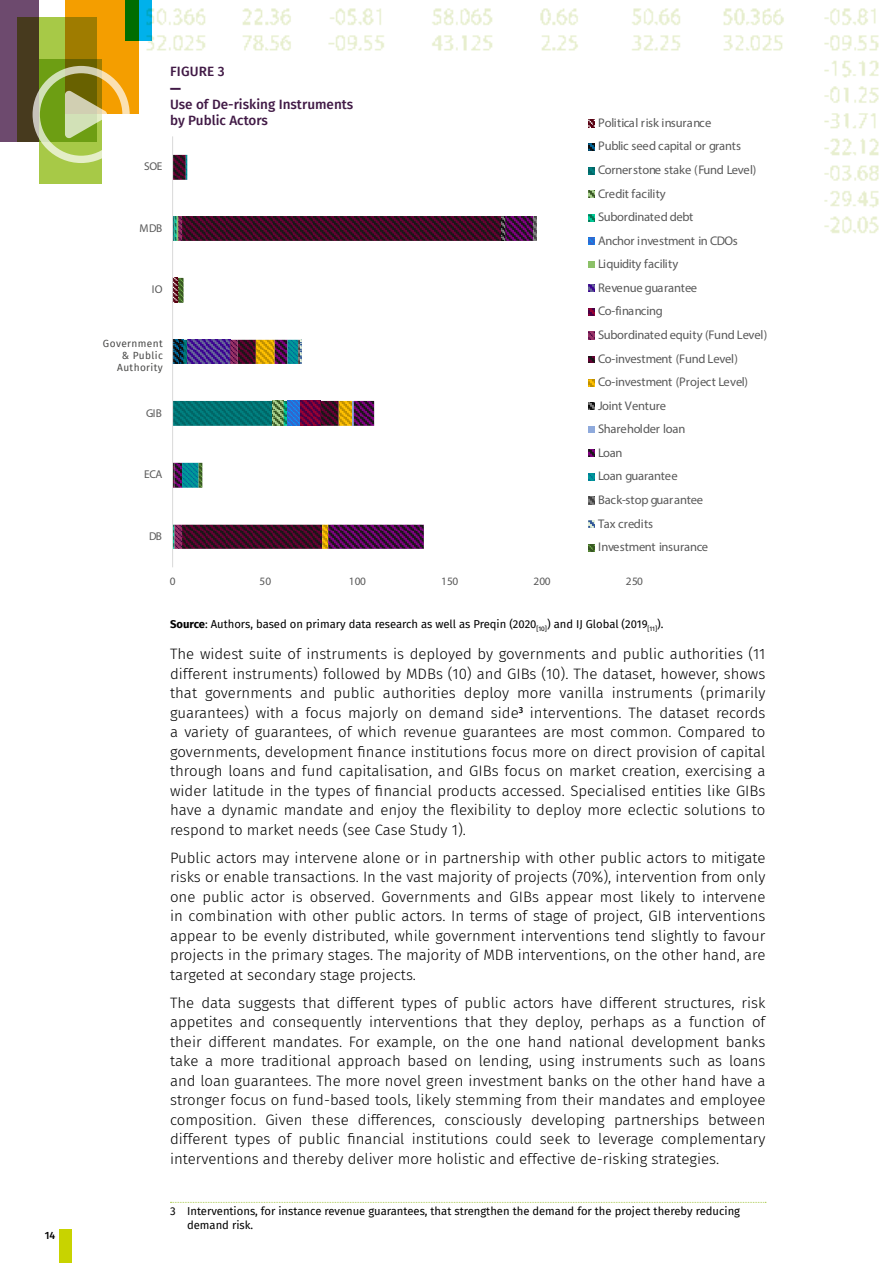
<style>
.page{position:relative;width:893px;height:1263px;background:#fff}
.page>*{position:absolute;margin:0;border:0;box-sizing:border-box;transform-origin:0 0}
.t1{font:300 15px/19.5px "Fira Sans";color:#000;text-align:justify}
.t2{font:500 13.5px/16.2px "Fira Sans";color:#411a46}
.t3{font:900 13.5px "Fira Sans";color:#411a46}
.t4{font:12.6px/23.5px "Myriad Pro";letter-spacing:-.02em;color:#595959}
.t5{font:11.25px/13.5px "Fira Sans";color:#000}
.t6{font:11.25px/21.1px "Myriad Pro";letter-spacing:-.02em;color:#595959}
.t7{font:11.25px "Myriad Pro";color:#595959}
.t8{font:500 10.5px "Fira Sans";color:#000}
.t9{font:10.05px/12.1px "Fira Sans";letter-spacing:.04em;color:#4a4a49;text-align:right}
.s1{font-weight:700}
</style>
<div class="page">
<div style="left:60px;top:1229px;width:12px;height:34px;background:#c8d300"></div>
<img style="left:138px;top:8px;width:741px;height:225px">
<div style="left:128px;top:60px;width:680px;height:1046px;background:#fff"></div>
<svg style="left:101px;top:136px;width:436px;height:432px"></svg>
<div style="left:44px;top:333px;width:124px;height:38px;background:#fff"></div>
<svg style="left:170px;top:1202px;width:596px;height:1px"></svg>
<svg style="left:588px;top:119px;width:7px;height:433px"></svg>
<div style="left:39px;top:60px;width:62px;height:124px;background:#a7c947"></div>
<div style="left:0;top:0;width:39px;height:141px;background:#6d4a6e"></div>
<svg style="left:138px;top:0;width:14px;height:41px"></svg>
<svg style="left:65px;top:0;width:73px;height:114px;background:#ce9600"></svg>
<svg style="left:17px;top:17px;width:79px;height:124px;background:#756f1d"></svg>
<svg style="left:33px;top:66px;width:97px;height:97px"></svg>
<p class="t2" style="left:170px;top:63px;width:56px">FIGURE 3</p>
<p class="t3" style="left:170px;top:76px;width:12px">—</p>
<p class="t2" style="left:170px;top:95px;width:185px">Use of De-risking Instruments by Public Actors</p>
<p class="t4" style="left:598px;top:111px;width:171px">Political risk insurance<br>Public seed capital or grants<br>Cornerstone stake (Fund Level)<br>Credit facility<br>Subordinated debt<br>Anchor investment in CDOs<br>Liquidity facility<br>Revenue guarantee<br>Co-financing<br>Subordinated equity (Fund Level)<br>Co-investment (Fund Level)<br>Co-investment (Project Level)<br>Joint Venture<br>Shareholder loan<br>Loan<br>Loan guarantee<br>Back-stop guarantee<br>Tax credits<br>Investment insurance</p>
<p class="t6" style="left:144px;top:156px;width:20px">SOE</p>
<p class="t7" style="left:621px;top:160px;width:104px">Political risk insurance</p>
<p class="t6" style="left:140px;top:217px;width:24px">MDB</p>
<p class="t6" style="left:152px;top:279px;width:12px">IO</p>
<p class="t6" style="left:621px;top:284px;width:74px">Liquidity facility</p>
<p class="t6" style="left:621px;top:326px;width:154px">Co-financing<br>Subordinated equity (Fund Level)<br>Co-investment (Fund Level)</p>
<p class="t9" style="left:103px;top:337px;width:61px">Government &amp; Public<br>Authority</p>
<p class="t6" style="left:64px;top:333px;width:101px">Government &amp; Public</p>
<p class="t6" style="left:146px;top:402px;width:17px">GIB</p>
<p class="t6" style="left:144px;top:464px;width:20px">ECA</p>
<p class="t6" style="left:621px;top:517px;width:101px">Tax credits<br>Investment insurance</p>
<p class="t6" style="left:149px;top:525px;width:14px">DB</p>
<p class="t6" style="left:170px;top:571px;width:7px">0</p>
<p class="t6" style="left:259px;top:571px;width:13px">50</p>
<p class="t6" style="left:349px;top:571px;width:19px">100</p>
<p class="t6" style="left:441px;top:571px;width:19px">150</p>
<p class="t6" style="left:534px;top:571px;width:19px">200</p>
<p class="t6" style="left:626px;top:571px;width:19px">250</p>
<p class="t5" style="left:170px;top:617px;width:495px"><span class="s1">Source</span>: Authors, based on primary data research as well as Preqin (2020<sub>[10]</sub>) and IJ Global (2019<sub>[11]</sub>).</p>
<p class="t1" style="left:170px;top:644px;width:597px">The widest suite of instruments is deployed by governments and public authorities (11 different instruments) followed by MDBs (10) and GIBs (10). The dataset, however, shows that governments and public authorities deploy more vanilla instruments (primarily guarantees) with a focus majorly on demand side<sup>3</sup> interventions. The dataset records a variety of guarantees, of which revenue guarantees are most common. Compared to governments, development finance institutions focus more on direct provision of capital through loans and fund capitalisation, and GIBs focus on market creation, exercising a wider latitude in the types of financial products accessed. Specialised entities like GIBs have a dynamic mandate and enjoy the flexibility to deploy more eclectic solutions to respond to market needs (see Case Study 1).</p>
<p class="t1" style="left:170px;top:847px;width:597px">Public actors may intervene alone or in partnership with other public actors to mitigate risks or enable transactions. In the vast majority of projects (70%), intervention from only one public actor is observed. Governments and GIBs appear most likely to intervene in combination with other public actors. In terms of stage of project, GIB interventions appear to be evenly distributed, while government interventions tend slightly to favour projects in the primary stages. The majority of MDB interventions, on the other hand, are targeted at secondary stage projects.</p>
<p class="t1" style="left:170px;top:992px;width:597px">The data suggests that different types of public actors have different structures, risk appetites and consequently interventions that they deploy, perhaps as a function of their different mandates. For example, on the one hand national development banks take a more traditional approach based on lending, using instruments such as loans and loan guarantees. The more novel green investment banks on the other hand have a stronger focus on fund-based tools, likely stemming from their mandates and employee composition. Given these differences, consciously developing partnerships between different types of public financial institutions could seek to leverage complementary interventions and thereby deliver more holistic and effective de-risking strategies.</p>
<p class="t8" style="left:45px;top:1227px;width:12px">14</p>
<p class="t5" style="left:187px;top:1204px;width:554px;text-indent:-17px">3 Interventions, for instance revenue guarantees, that strengthen the demand for the project thereby reducing demand risk.</p>
</div>
